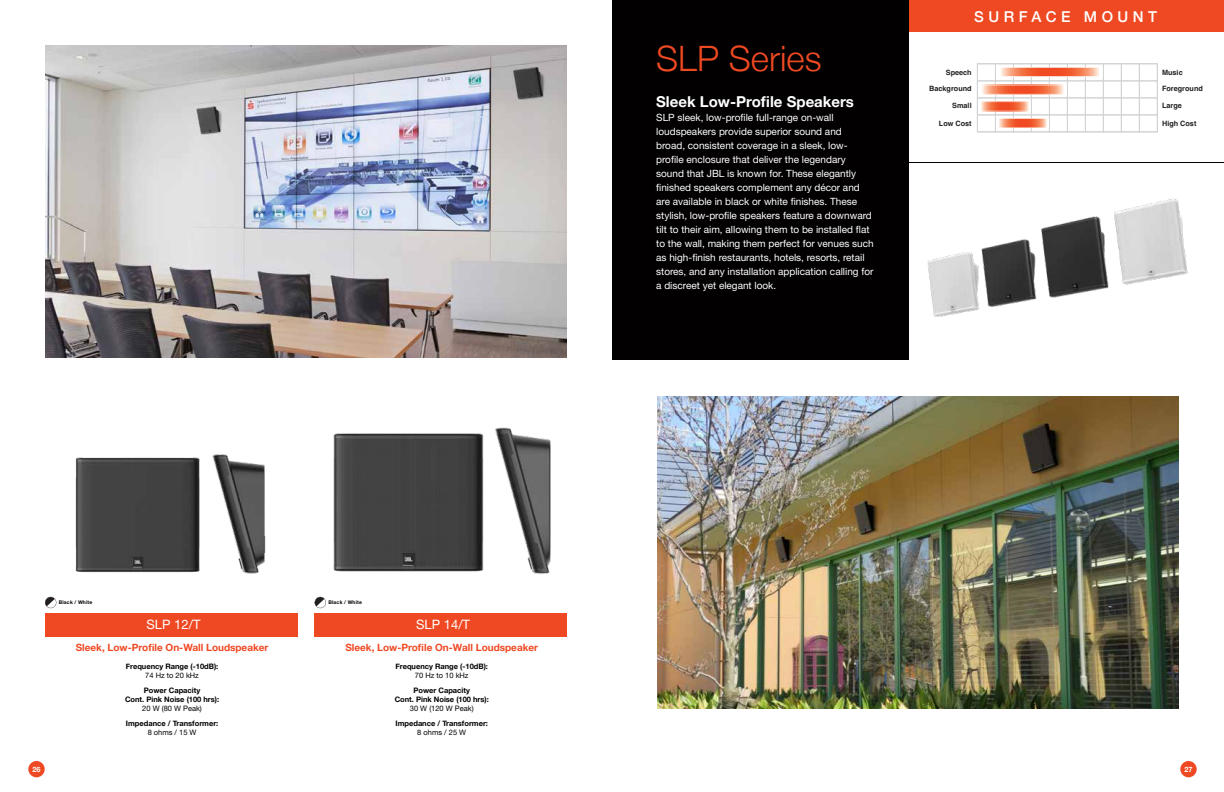
<style>
.page{position:relative;width:1224px;height:792px;background:#fff}
.page>*{position:absolute;margin:0;border:0;box-sizing:border-box;transform-origin:0 0}
.t1{font:300 35px "Helvetica Neue";color:#ef4923}
.t2{font:700 15px "Helvetica Neue";color:#fff}
.t3{font:500 15px "Helvetica Neue";letter-spacing:.3em;color:#fff}
.t4{font:13px "Helvetica Neue";color:#fff}
.t5{font:10px/14px "Helvetica Neue";color:#fff}
.t6{font:700 10px "Helvetica Neue";color:#ef4923}
.t7{font:700 7.5px/9px "Helvetica Neue";color:#020000;text-align:center}
.t8{font:7.5px "Helvetica Neue";color:#020000}
.t9{font:700 7.3px "Helvetica";color:#231f20}
.t10{font:700 7.3px "Helvetica Neue";color:#fff}
.t11{font:700 5px "Helvetica Neue";letter-spacing:.03em;color:#020000}
</style>
<div class="page">
<div style="left:28px;top:761px;width:17px;height:16px;background:#ef4923;border-radius:50%"></div>
<div style="left:1180px;top:761px;width:17px;height:16px;background:#ef4923;border-radius:50%"></div>
<div style="left:45px;top:613px;width:253px;height:24px;background:#ef4923"></div>
<div style="left:315px;top:613px;width:252px;height:24px;background:#ef4923"></div>
<svg style="left:45px;top:597px;width:11px;height:11px"></svg>
<svg style="left:315px;top:597px;width:11px;height:11px"></svg>
<img style="left:45px;top:45px;width:522px;height:312px">
<img style="left:333px;top:433px;width:143px;height:139px">
<img style="left:75px;top:457px;width:125px;height:116px">
<img style="left:476px;top:427px;width:75px;height:147px">
<img style="left:212px;top:454px;width:54px;height:120px">
<div style="left:909px;top:0;width:315px;height:31px;background:#ef4923"></div>
<hr style="left:894px;top:162px;width:330px;height:1px;background:#020000">
<div style="left:612px;top:0;width:297px;height:360px;background:#020000"></div>
<img style="left:657px;top:397px;width:522px;height:312px">
<div style="left:977px;top:64px;width:19px;height:17px;border:1px solid #d1d3d4"></div>
<div style="left:995px;top:64px;width:19px;height:17px;border:1px solid #d1d3d4"></div>
<div style="left:1013px;top:64px;width:19px;height:17px;border:1px solid #d1d3d4"></div>
<div style="left:1031px;top:64px;width:19px;height:17px;border:1px solid #d1d3d4"></div>
<div style="left:1049px;top:64px;width:19px;height:17px;border:1px solid #d1d3d4"></div>
<div style="left:1067px;top:64px;width:19px;height:17px;border:1px solid #d1d3d4"></div>
<div style="left:1085px;top:64px;width:19px;height:17px;border:1px solid #d1d3d4"></div>
<div style="left:1103px;top:64px;width:19px;height:17px;border:1px solid #d1d3d4"></div>
<div style="left:1121px;top:64px;width:18px;height:17px;border:1px solid #d1d3d4"></div>
<div style="left:1139px;top:64px;width:18px;height:17px;border:1px solid #d1d3d4"></div>
<div style="left:977px;top:81px;width:19px;height:17px;border:1px solid #d1d3d4"></div>
<div style="left:995px;top:81px;width:19px;height:17px;border:1px solid #d1d3d4"></div>
<div style="left:1013px;top:81px;width:19px;height:17px;border:1px solid #d1d3d4"></div>
<div style="left:1031px;top:81px;width:19px;height:17px;border:1px solid #d1d3d4"></div>
<div style="left:1049px;top:81px;width:19px;height:17px;border:1px solid #d1d3d4"></div>
<div style="left:1067px;top:81px;width:19px;height:17px;border:1px solid #d1d3d4"></div>
<div style="left:1085px;top:81px;width:19px;height:17px;border:1px solid #d1d3d4"></div>
<div style="left:1103px;top:81px;width:19px;height:17px;border:1px solid #d1d3d4"></div>
<div style="left:1121px;top:81px;width:18px;height:17px;border:1px solid #d1d3d4"></div>
<div style="left:1139px;top:81px;width:18px;height:17px;border:1px solid #d1d3d4"></div>
<div style="left:977px;top:98px;width:19px;height:17px;border:1px solid #d1d3d4"></div>
<div style="left:995px;top:98px;width:19px;height:17px;border:1px solid #d1d3d4"></div>
<div style="left:1013px;top:98px;width:19px;height:17px;border:1px solid #d1d3d4"></div>
<div style="left:1031px;top:98px;width:19px;height:17px;border:1px solid #d1d3d4"></div>
<div style="left:1049px;top:98px;width:19px;height:17px;border:1px solid #d1d3d4"></div>
<div style="left:1067px;top:98px;width:19px;height:17px;border:1px solid #d1d3d4"></div>
<div style="left:1085px;top:98px;width:19px;height:17px;border:1px solid #d1d3d4"></div>
<div style="left:1103px;top:98px;width:19px;height:17px;border:1px solid #d1d3d4"></div>
<div style="left:1121px;top:98px;width:18px;height:17px;border:1px solid #d1d3d4"></div>
<div style="left:1139px;top:98px;width:18px;height:17px;border:1px solid #d1d3d4"></div>
<div style="left:977px;top:115px;width:19px;height:17px;border:1px solid #d1d3d4"></div>
<div style="left:995px;top:115px;width:19px;height:17px;border:1px solid #d1d3d4"></div>
<div style="left:1013px;top:115px;width:19px;height:17px;border:1px solid #d1d3d4"></div>
<div style="left:1031px;top:115px;width:19px;height:17px;border:1px solid #d1d3d4"></div>
<div style="left:1049px;top:115px;width:19px;height:17px;border:1px solid #d1d3d4"></div>
<div style="left:1067px;top:115px;width:19px;height:17px;border:1px solid #d1d3d4"></div>
<div style="left:1085px;top:115px;width:19px;height:17px;border:1px solid #d1d3d4"></div>
<div style="left:1103px;top:115px;width:19px;height:17px;border:1px solid #d1d3d4"></div>
<div style="left:1121px;top:115px;width:18px;height:17px;border:1px solid #d1d3d4"></div>
<div style="left:1139px;top:115px;width:18px;height:17px;border:1px solid #d1d3d4"></div>
<div style="left:977px;top:63px;width:181px;height:69px;border:1px solid #d1d3d4"></div>
<svg style="left:996px;top:67px;width:107px;height:10px"></svg>
<svg style="left:978px;top:85px;width:86px;height:10px"></svg>
<svg style="left:978px;top:101px;width:51px;height:10px"></svg>
<svg style="left:996px;top:118px;width:51px;height:10px"></svg>
<img style="left:927px;top:198px;width:261px;height:119px">
<h1 class="t1" style="left:656px;top:30px;width:167px">SLP Series</h1>
<h2 class="t2" style="left:656px;top:90px;width:199px">Sleek Low-Profile Speakers</h2>
<p class="t5" style="left:656px;top:110px;width:219px">SLP sleek, low-profile full-range on-wall loudspeakers provide superior sound and<br>broad, consistent coverage in a sleek, low&shy;profile enclosure that deliver the legendary sound that JBL is known for. These elegantly finished speakers complement any décor and are available in black or white finishes. These stylish, low-profile speakers feature a downward tilt to their aim, allowing them to be installed flat to the wall, making them perfect for venues such as high-finish restaurants, hotels, resorts, retail stores, and any installation application calling for a discreet yet elegant look.</p>
<h2 class="t3" style="left:974px;top:5px;width:184px">SURFACE MOUNT</h2>
<p class="t9" style="left:946px;top:68px;width:27px">Speech</p>
<p class="t9" style="left:929px;top:84px;width:44px">Background</p>
<p class="t9" style="left:952px;top:101px;width:21px">Small</p>
<p class="t9" style="left:939px;top:119px;width:34px">Low Cost</p>
<p class="t9" style="left:1162px;top:68px;width:22px">Music</p>
<p class="t9" style="left:1162px;top:84px;width:42px">Foreground</p>
<p class="t9" style="left:1162px;top:101px;width:21px">Large</p>
<p class="t9" style="left:1162px;top:119px;width:36px">High Cost</p>
<p class="t11" style="left:59px;top:598px;width:35px">Black / White</p>
<p class="t11" style="left:329px;top:598px;width:35px">Black / White</p>
<h3 class="t4" style="left:147px;top:617px;width:55px">SLP 12/T</h3>
<h3 class="t4" style="left:416px;top:617px;width:55px">SLP 14/T</h3>
<p class="t6" style="left:76px;top:639px;width:194px">Sleek, Low-Profile On-Wall Loudspeaker</p>
<p class="t7" style="left:126px;top:662px;width:94px">Frequency Range (-10dB):</p>
<p class="t8" style="left:145px;top:671px;width:55px">74 Hz to 20 kHz</p>
<p class="t7" style="left:125px;top:686px;width:96px">Power Capacity<br>Cont. Pink Noise (100 hrs):</p>
<p class="t8" style="left:142px;top:704px;width:61px">20 W (80 W Peak)</p>
<p class="t7" style="left:126px;top:719px;width:94px">Impedance / Transformer:</p>
<p class="t8" style="left:148px;top:728px;width:50px">8 ohms / 15 W</p>
<p class="t6" style="left:345px;top:639px;width:194px">Sleek, Low-Profile On-Wall Loudspeaker</p>
<p class="t7" style="left:396px;top:662px;width:94px">Frequency Range (-10dB):</p>
<p class="t8" style="left:415px;top:671px;width:55px">70 Hz to 10 kHz</p>
<p class="t7" style="left:395px;top:686px;width:96px">Power Capacity<br>Cont. Pink Noise (100 hrs):</p>
<p class="t8" style="left:410px;top:704px;width:65px">30 W (120 W Peak)</p>
<p class="t7" style="left:396px;top:719px;width:94px">Impedance / Transformer:</p>
<p class="t8" style="left:417px;top:728px;width:50px">8 ohms / 25 W</p>
<p class="t10" style="left:33px;top:763px;width:10px">26</p>
<p class="t10" style="left:1185px;top:763px;width:10px">27</p>
</div>
